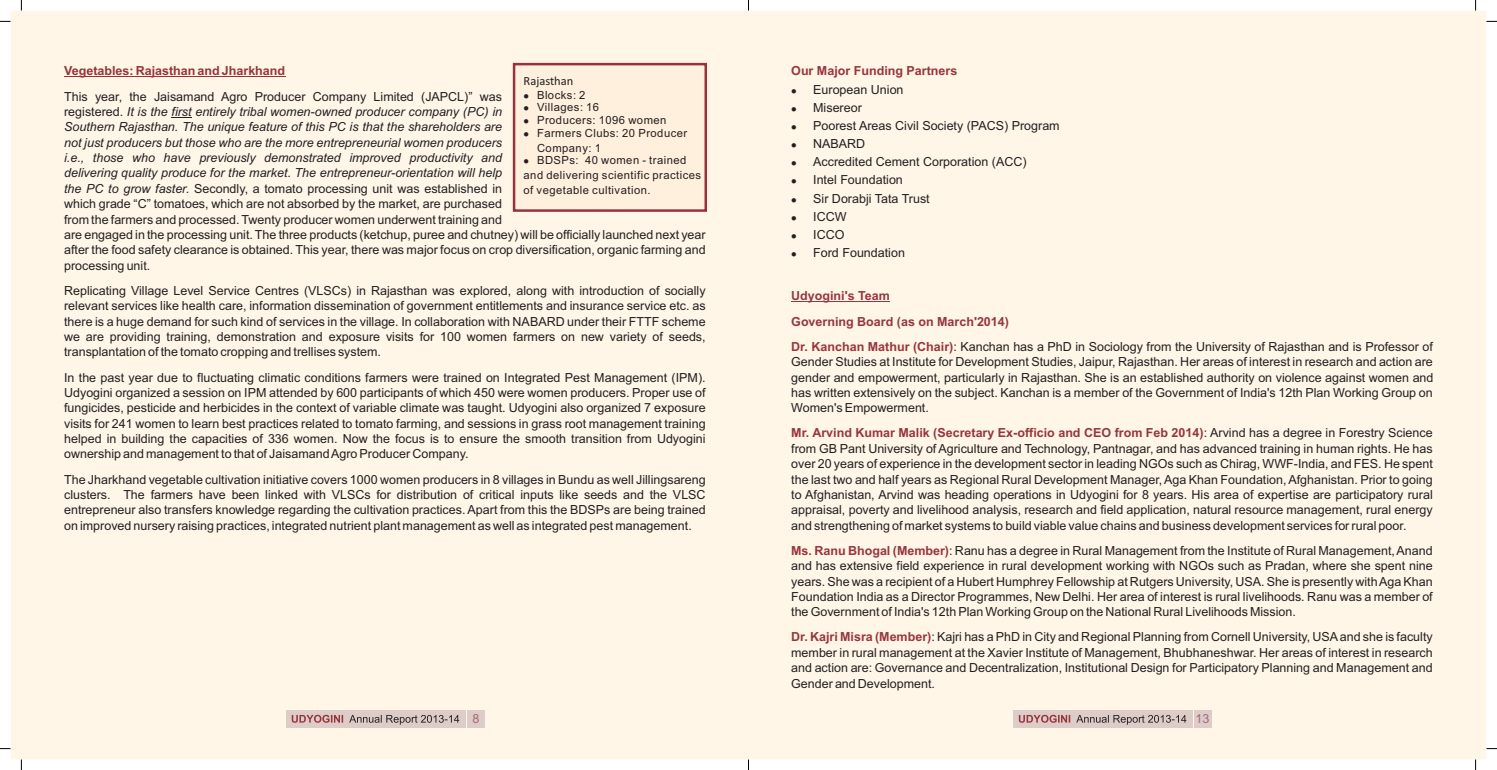
<style>
.page{position:relative;width:1497px;height:770px;background:#fff}
.page>*{position:absolute;margin:0;border:0;box-sizing:border-box;transform-origin:0 0}
.t1{font:12.5px/15.4px "Arial";color:#231f20;text-align:justify}
.t2{font:700 12.5px "Arial";color:#97333d}
.t3{font:700 12.5px "Arial";color:#97353d}
.t4{font:12.5px "Calibri";color:#231f20}
.t5{font:12.5px "Arial";color:#a66978}
.t6{font:11.25px/15.1px "Arial";letter-spacing:.04em;color:#231f20}
.s1{font-style:italic}
.s2{font-weight:700;color:#97353d}
</style>
<div class="page">
<div style="left:11px;top:11px;width:1475px;height:748px;background:#fff6e8"></div>
<hr style="left:791px;top:301px;width:98px;height:1px;background:#97353d">
<hr style="left:64px;top:77px;width:221px;height:1px;background:#97333d">
<svg style="left:171px;top:117px;width:21px;height:1px"></svg>
<div style="left:516px;top:64px;width:189px;height:145px;background:#ffefdd"></div>
<div style="left:513px;top:63px;width:194px;height:149px;border:3px solid #97333d"></div>
<div style="left:285px;top:710px;width:180px;height:17px;background:#ddccc7"></div>
<svg style="left:292px;top:714px;width:51px;height:8px"></svg>
<svg style="left:349px;top:715px;width:110px;height:9px"></svg>
<div style="left:467px;top:710px;width:17px;height:17px;background:#ddccc7"></div>
<div style="left:1012px;top:710px;width:180px;height:17px;background:#ddccc7"></div>
<svg style="left:1018px;top:714px;width:52px;height:8px"></svg>
<svg style="left:1076px;top:715px;width:110px;height:9px"></svg>
<div style="left:1194px;top:710px;width:17px;height:17px;background:#ddccc7"></div>
<p class="t2" style="left:64px;top:66px;width:222px">Vegetables: Rajasthan and Jharkhand</p>
<p class="t1" style="left:64px;top:90px;width:643px;text-align:left">This year, the Jaisamand Agro Producer Company Limited (JAPCL)” was<br>registered. <span class="s1">It is the first entirely tribal women-owned producer company (PC) in<br>Southern Rajasthan. The unique feature of this PC is that the shareholders are<br>not just producers but those who are the more entrepreneurial women producers<br>i.e., those who have previously demonstrated improved productivity and<br>delivering quality produce for the market</span>. <span class="s1">The entrepreneur-orientation will help<br>the PC to grow faster.</span> Secondly, a tomato processing unit was established in<br>which grade “C” tomatoes, which are not absorbed by the market, are purchased<br>from the farmers and processed. Twenty producer women underwent training and<br>are engaged in the processing unit. The three products (ketchup, puree and chutney) will be officially launched next year after the food safety clearance is obtained. This year, there was major focus on crop diversification, organic farming and processing unit.</p>
<p class="t1" style="left:64px;top:284px;width:643px">Replicating Village Level Service Centres (VLSCs) in Rajasthan was explored, along with introduction of socially relevant services like health care, information dissemination of government entitlements and insurance service etc. as there is a huge demand for such kind of services in the village. In collaboration with NABARD under their FTTF scheme we are providing training, demonstration and exposure visits for 100 women farmers on new variety of seeds, transplantation of the tomato cropping and trellises system.</p>
<p class="t1" style="left:64px;top:370px;width:643px">In the past year due to fluctuating climatic conditions farmers were trained on Integrated Pest Management (IPM).<br>Udyogini organized a session on IPM attended by 600 participants of which 450 were women producers. Proper use of fungicides, pesticide and herbicides in the context of variable climate was taught. Udyogini also organized 7 exposure visits for 241 women to learn best practices related to tomato farming, and sessions in grass root management training helped in building the capacities of 336 women. Now the focus is to ensure the smooth transition from Udyogini ownership and management to that of Jaisamand Agro Producer Company.</p>
<p class="t1" style="left:64px;top:472px;width:643px">The Jharkhand vegetable cultivation initiative covers 1000 women producers in 8 villages in Bundu as well Jillingsareng clusters. The farmers have been linked with VLSCs for distribution of critical inputs like seeds and the VLSC entrepreneur also transfers knowledge regarding the cultivation practices. Apart from this the BDSPs are being trained on improved nursery raising practices, integrated nutrient plant management as well as integrated pest management.</p>
<p class="t4" style="left:523px;top:76px;width:51px">Rajasthan</p>
<p class="t6" style="left:523px;top:88px;width:63px">● Blocks: 2</p>
<p class="t6" style="left:523px;top:101px;width:77px">● Villages: 16</p>
<p class="t6" style="left:523px;top:113px;width:144px">● Producers: 1096 women</p>
<p class="t6" style="left:537px;top:126px;width:152px;text-indent:-13px">● Farmers Clubs: 20 Producer<br>Company: 1</p>
<p class="t6" style="left:523px;top:154px;width:179px">● BDSPs: 40 women - trained and delivering scientific practices of vegetable cultivation.</p>
<p class="t3" style="left:791px;top:66px;width:167px">Our Major Funding Partners</p>
<p class="t1" style="left:791px;top:83px;width:114px">● European Union</p>
<p class="t1" style="left:791px;top:101px;width:72px">● Misereor</p>
<p class="t1" style="left:791px;top:119px;width:270px">● Poorest Areas Civil Society (PACS) Program</p>
<p class="t1" style="left:791px;top:137px;width:76px">● NABARD</p>
<p class="t1" style="left:791px;top:155px;width:237px">● Accredited Cement Corporation (ACC)</p>
<p class="t1" style="left:791px;top:173px;width:113px">● Intel Foundation</p>
<p class="t1" style="left:791px;top:192px;width:140px">● Sir Dorabji Tata Trust</p>
<p class="t1" style="left:791px;top:210px;width:57px">● ICCW</p>
<p class="t1" style="left:791px;top:228px;width:55px">● ICCO</p>
<p class="t1" style="left:791px;top:246px;width:115px">● Ford Foundation</p>
<p class="t1" style="left:791px;top:284px;width:643px;line-height:25.1px;text-align:left"><span class="s2">Udyogini's Team<br>Governing Board (as on March'2014)<br>Dr. Kanchan Mathur (Chair)</span>: Kanchan has a PhD in Sociology from the University of Rajasthan and is Professor of</p>
<p class="t1" style="left:791px;top:355px;width:643px">Gender Studies at Institute for Development Studies, Jaipur, Rajasthan. Her areas of interest in research and action are gender and empowerment, particularly in Rajasthan. She is an established authority on violence against women and has written extensively on the subject. Kanchan is a member of the Government of India's 12th Plan Working Group on Women's Empowerment.</p>
<p class="t1" style="left:791px;top:426px;width:643px"><span class="s2">Mr. Arvind Kumar Malik (Secretary Ex-officio and CEO from Feb 2014)</span>: Arvind has a degree in Forestry Science from GB Pant University of Agriculture and Technology, Pantnagar, and has advanced training in human rights. He has over 20 years of experience in the development sector in leading NGOs such as Chirag, WWF-India, and FES. He spent the last two and half years as Regional Rural Development Manager, Aga Khan Foundation, Afghanistan. Prior to going to Afghanistan, Arvind was heading operations in Udyogini for 8 years. His area of expertise are participatory rural appraisal, poverty and livelihood analysis, research and field application, natural resource management, rural energy and strengthening of market systems to build viable value chains and business development services for rural poor.</p>
<p class="t1" style="left:791px;top:543px;width:643px"><span class="s2">Ms. Ranu Bhogal (Member)</span>: Ranu has a degree in Rural Management from the Institute of Rural Management, Anand and has extensive field experience in rural development working with NGOs such as Pradan, where she spent nine years. She was a recipient of a Hubert Humphrey Fellowship at Rutgers University, USA. She is presently with Aga Khan Foundation India as a Director Programmes, New Delhi. Her area of interest is rural livelihoods. Ranu was a member of the Government of India's 12th Plan Working Group on the National Rural Livelihoods Mission.</p>
<p class="t1" style="left:791px;top:630px;width:643px"><span class="s2">Dr. Kajri Misra (Member)</span>: Kajri has a PhD in City and Regional Planning from Cornell University, USAand she is faculty member in rural management at the Xavier Institute of Management, Bhubhaneshwar. Her areas of interest in research and action are: Governance and Decentralization, Institutional Design for Participatory Planning and Management and Gender and Development.</p>
<p class="t5" style="left:472px;top:714px;width:8px">8</p>
<p class="t5" style="left:1195px;top:714px;width:15px">1 32</p>
</div>
